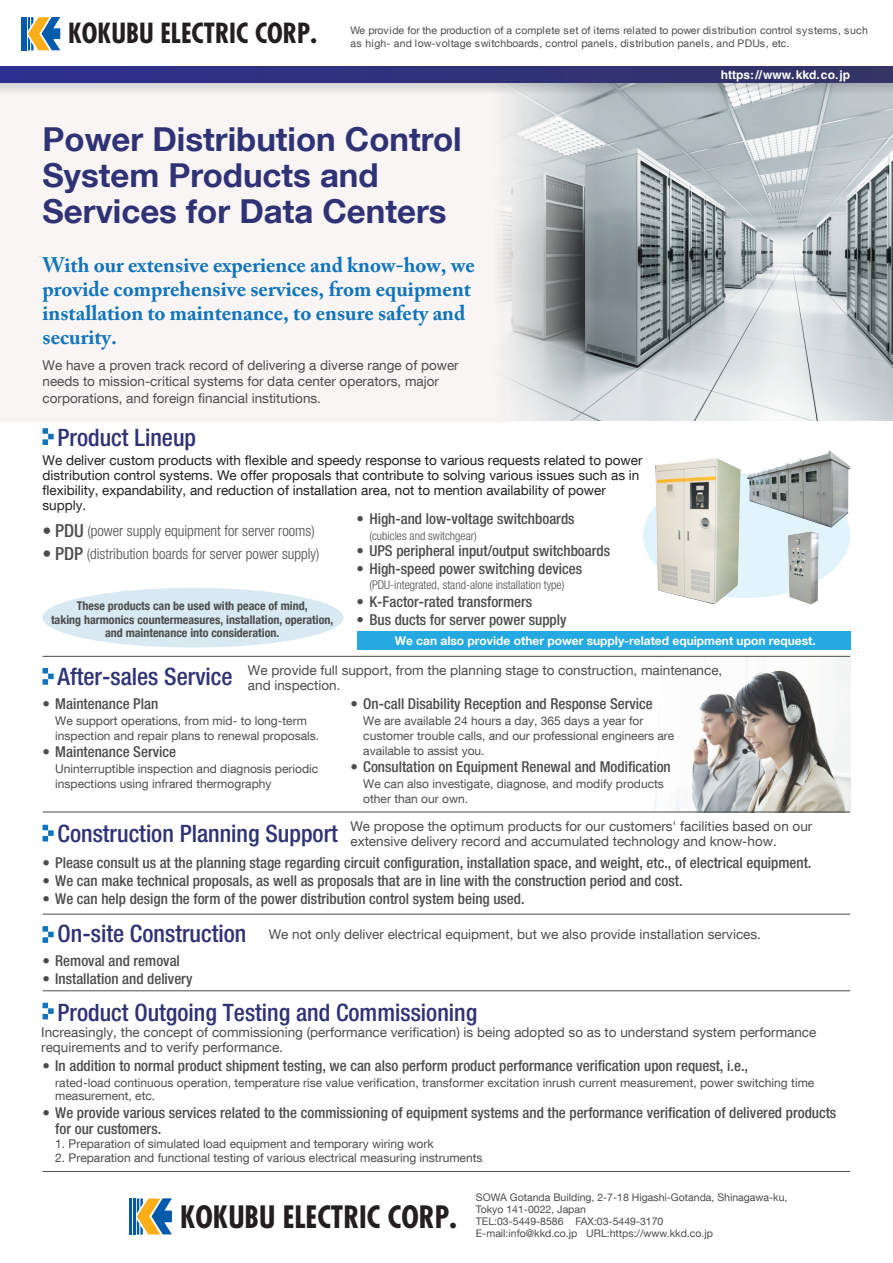
<style>
.page{position:relative;width:893px;height:1263px;background:#fff}
.page>*{position:absolute;margin:0;border:0;box-sizing:border-box;transform-origin:0 0}
.t1{font:700 33px/36px "Helvetica Neue LT Com";color:#303276}
.t2{font:700 condensed 30px "Futura Std";color:#231f20}
.t3{font:700 condensed 27px "Futura Std";color:#231f20}
.t4{font:500 condensed 24px "Helvetica Neue LT Com";color:#303276}
.t5{font:700 21px/24px "Adobe Caslon Pro";color:#1074bc}
.t6{font:500 condensed 15px/16.5px "Helvetica Neue LT Com";color:#4b4c4d}
.t7{font:300 condensed 15px "Helvetica Neue LT Com";color:#4b4c4d}
.t8{font:13.5px/15px "Helvetica Neue LT Com";color:#4b4c4d}
.t9{font:13.5px/15px "Helvetica Neue LT Com";color:#231f20}
.t10{font:12px/15px "Helvetica Neue LT Com";color:#4b4c4d}
.t11{font:700 condensed 12px/13.5px "Helvetica Neue LT Com";color:#4b4c4d;text-align:center}
.t12{font:300 condensed 12px "Helvetica Neue LT Com";color:#4b4c4d}
.t13{font:700 12px "Helvetica Neue LT Com";color:#fff}
.t14{font:700 12px "Helvetica";color:#fff}
.t15{font:10.5px/12px "Helvetica Neue LT Com";color:#4b4c4d}
.s1{font-weight:500;font-stretch:normal;font-size:18px}
.s2{font-weight:500;font-size:18px}
.s3{font-stretch:normal}
</style>
<div class="page">
<img style="left:599px;top:96px;width:294px;height:324px">
<svg style="left:0;top:96px;width:599px;height:326px"></svg>
<img style="left:631px;top:657px;width:219px;height:155px">
<div style="left:643px;top:473px;width:207px;height:125px;background:#e1f4fc;border-radius:50%"></div>
<div style="left:43px;top:588px;width:301px;height:59px;background:#d8e9f1;border-radius:50%"></div>
<svg style="left:0;top:83px;width:893px;height:13px"></svg>
<hr style="left:21px;top:17px;width:3px;height:33px;background:#015aaa">
<hr style="left:25px;top:17px;width:2px;height:33px;background:#015aaa">
<svg style="left:28px;top:17px;width:32px;height:33px"></svg>
<div style="left:0;top:67px;width:893px;height:16px;background:linear-gradient(to right,#2e2f90,#333465)"></div>
<hr style="left:43px;top:1171px;width:807px;height:1px;background:#4b4c4d">
<div style="left:357px;top:631px;width:493px;height:18px;background:#24aae1"></div>
<img style="left:655px;top:458px;width:85px;height:146px">
<img style="left:788px;top:531px;width:31px;height:73px">
<hr style="left:43px;top:656px;width:807px;height:1px;background:#4b4c4d">
<hr style="left:43px;top:812px;width:807px;height:1px;background:#4b4c4d">
<hr style="left:43px;top:914px;width:807px;height:1px;background:#4b4c4d">
<hr style="left:43px;top:990px;width:807px;height:1px;background:#4b4c4d">
<hr style="left:130px;top:1198px;width:2px;height:36px;background:#015aaa">
<hr style="left:133px;top:1198px;width:3px;height:36px;background:#015aaa">
<svg style="left:137px;top:1198px;width:35px;height:36px"></svg>
<img style="left:747px;top:451px;width:104px;height:77px">
<svg style="left:43px;top:428px;width:11px;height:17px"></svg>
<svg style="left:43px;top:668px;width:11px;height:17px"></svg>
<svg style="left:43px;top:825px;width:11px;height:16px"></svg>
<svg style="left:43px;top:926px;width:11px;height:17px"></svg>
<svg style="left:43px;top:1003px;width:11px;height:16px"></svg>
<h3 class="t3" style="left:68px;top:17px;width:250px">KOKUBU ELECTRIC CORP.</h3>
<p class="t15" style="left:350px;top:23px;width:519px;line-height:13.5px">We provide for the production of a complete set of items related to power distribution control systems, such as high- and low-voltage switchboards, control panels, distribution panels, and PDUs, etc.</p>
<p class="t14" style="left:721px;top:67px;width:131px">https://www.kkd.co.jp</p>
<h1 class="t1" style="left:43px;top:120px;width:421px">Power Distribution Control<br>System Products and<br>Services for Data Centers</h1>
<h3 class="t5" style="left:43px;top:252px;width:434px">With our extensive experience and know-how, we provide comprehensive services, from equipment installation to maintenance, to ensure safety and security.</h3>
<p class="t8" style="left:43px;top:357px;width:418px;line-height:16.5px">We have a proven track record of delivering a diverse range of power needs to mission-critical systems for data center operators, major corporations, and foreign financial institutions.</p>
<h3 class="t4" style="left:58px;top:423px;width:140px">Product Lineup</h3>
<p class="t9" style="left:43px;top:452px;width:602px">We deliver custom products with flexible and speedy response to various requests related to power distribution control systems. We offer proposals that contribute to solving various issues such as in flexibility, expandability, and reduction of installation area, not to mention availability of power supply.</p>
<p class="t6" style="left:357px;top:511px;width:219px">• High-and low-voltage switchboards</p>
<p class="t12" style="left:369px;top:529px;width:109px">(cubicles and switchgear)</p>
<p class="t6" style="left:357px;top:542px;width:255px">• UPS peripheral input/output switchboards</p>
<p class="t6" style="left:357px;top:560px;width:227px">• High-speed power switching devices</p>
<p class="t12" style="left:369px;top:578px;width:196px">(PDU-integrated, stand-alone installation type)</p>
<p class="t6" style="left:357px;top:593px;width:177px">• K-Factor-rated transformers</p>
<p class="t6" style="left:357px;top:611px;width:211px">• Bus ducts for server power supply</p>
<p class="t13" style="left:395px;top:634px;width:423px">We can also provide other power supply-related equipment upon request.</p>
<p class="t7" style="left:43px;top:522px;width:274px"><span class="s1">•</span> <span class="s2">PDU</span> (power supply equipment for server rooms)</p>
<p class="t7" style="left:43px;top:545px;width:278px"><span class="s2">• PDP</span> (distribution boards for server power supply)</p>
<p class="t11" style="left:51px;top:599px;width:284px">These products can be used with peace of mind,<br>taking harmonics countermeasures, installation, operation, and maintenance into consideration.</p>
<h3 class="t4" style="left:58px;top:662px;width:177px">After-sales Service</h3>
<p class="t8" style="left:248px;top:663px;width:476px">We provide full support, from the planning stage to construction, maintenance, and inspection.</p>
<p class="t6" style="left:43px;top:695px;width:117px"><span class="s3">•</span> Maintenance Plan</p>
<p class="t10" style="left:55px;top:712px;width:266px">We support operations, from mid- to long-term inspection and repair plans to renewal proposals.</p>
<p class="t6" style="left:43px;top:743px;width:135px"><span class="s3">•</span> Maintenance Service</p>
<p class="t10" style="left:55px;top:760px;width:264px">Uninterruptible inspection and diagnosis periodic inspections using infrared thermography</p>
<h3 class="t4" style="left:58px;top:819px;width:282px">Construction Planning Support</h3>
<p class="t6" style="left:350px;top:695px;width:304px"><span class="s3">•</span> On-call Disability Reception and Response Service</p>
<p class="t10" style="left:363px;top:712px;width:313px">We are available 24 hours a day, 365 days a year for customer trouble calls, and our professional engineers are available to assist you.</p>
<p class="t6" style="left:350px;top:758px;width:322px"><span class="s3">•</span> Consultation on Equipment Renewal and Modification</p>
<p class="t10" style="left:363px;top:775px;width:302px">We can also investigate, diagnose, and modify products other than our own.</p>
<p class="t8" style="left:350px;top:818px;width:463px">We propose the optimum products for our customers' facilities based on our extensive delivery record and accumulated technology and know-how.</p>
<p class="t6" style="left:43px;top:854px;width:770px"><span class="s3">•</span> Please consult us at the planning stage regarding circuit configuration, installation space, and weight, etc., of electrical equipment.</p>
<p class="t6" style="left:43px;top:872px;width:642px"><span class="s3">•</span> We can make technical proposals, as well as proposals that are in line with the construction period and cost.</p>
<p class="t6" style="left:43px;top:890px;width:484px"><span class="s3">•</span> We can help design the form of the power distribution control system being used.</p>
<h3 class="t4" style="left:58px;top:920px;width:190px">On-site Construction</h3>
<p class="t6" style="left:43px;top:952px;width:139px"><span class="s3">•</span> Removal and removal</p>
<p class="t6" style="left:43px;top:970px;width:151px"><span class="s3">•</span> Installation and delivery</p>
<p class="t8" style="left:269px;top:926px;width:494px">We not only deliver electrical equipment, but we also provide installation services.</p>
<h3 class="t4" style="left:58px;top:998px;width:421px">Product Outgoing Testing and Commissioning</h3>
<p class="t8" style="left:41px;top:1024px;width:777px">Increasingly, the concept of commissioning (performance verification) is being adopted so as to understand system performance requirements and to verify performance.</p>
<p class="t6" style="left:43px;top:1057px;width:707px"><span class="s3">•</span> In addition to normal product shipment testing, we can also perform product performance verification upon request, i.e.,</p>
<p class="t10" style="left:55px;top:1075px;width:761px;line-height:13.5px">rated-load continuous operation, temperature rise value verification, transformer excitation inrush current measurement, power switching time measurement, etc.</p>
<p class="t6" style="left:55px;top:1104px;width:782px;text-indent:-13px"><span class="s3">•</span> We provide various services related to the commissioning of equipment systems and the performance verification of delivered products for our customers.</p>
<p class="t10" style="left:55px;top:1136px;width:380px">1. Preparation of simulated load equipment and temporary wiring work</p>
<p class="t10" style="left:55px;top:1150px;width:429px">2. Preparation and functional testing of various electrical measuring instruments</p>
<p class="t15" style="left:476px;top:1191px;width:313px">SOWA Gotanda Building, 2-7-18 Higashi-Gotanda, Shinagawa-ku, Tokyo 141-0022, Japan<br>TEL:03-5449-8586 FAX:03-5449-3170<br>E-mail:info@kkd.co.jp URL:https://www.kkd.co.jp</p>
<h2 class="t2" style="left:180px;top:1198px;width:278px">KOKUBU ELECTRIC CORP.</h2>
</div>
